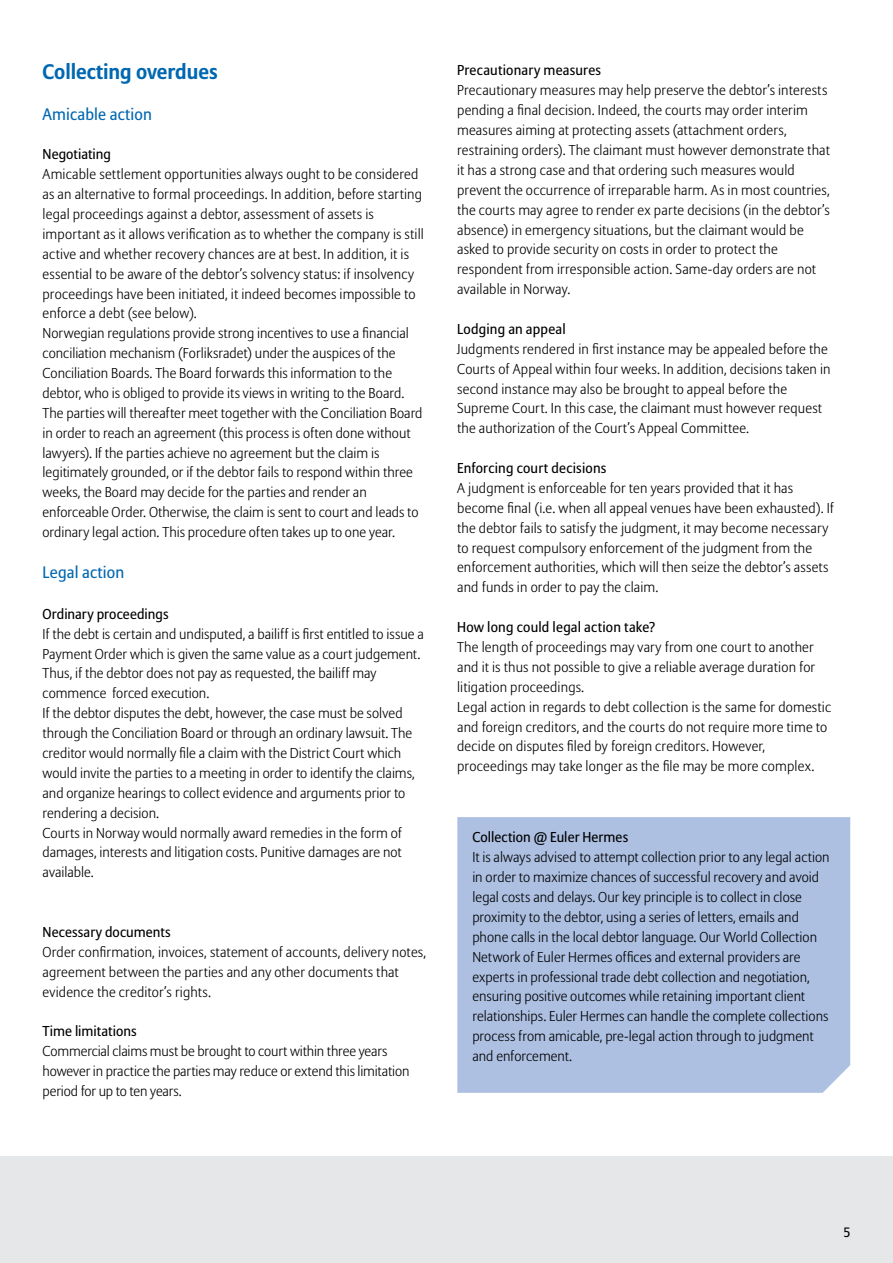
<style>
.page{position:relative;width:893px;height:1263px;background:#fff}
.page>*{position:absolute;margin:0;border:0;box-sizing:border-box;transform-origin:0 0}
.t1{font:700 21px "Allianz Sans";letter-spacing:-.005em;color:#0067b1}
.t2{font:16.5px "Allianz Sans";letter-spacing:.01em;color:#0067b1}
.t3{font:300 14.25px/20px "Allianz Sans";letter-spacing:.005em;color:#000}
.t4{font:14.25px "Allianz Sans";letter-spacing:.01em;color:#000}
.t5{font:13.5px "Allianz Sans";color:#000}
</style>
<div class="page">
<div style="left:0;top:1156px;width:893px;height:107px;background:#e6e7e8"></div>
<div style="left:457px;top:817px;width:393px;height:276px;background:#adc0e2"></div>
<h1 class="t1" style="left:43px;top:58px;width:177px">Collecting overdues</h1>
<p class="t2" style="left:43px;top:104px;width:111px">Amicable action</p>
<p class="t4" style="left:43px;top:146px;width:70px">Negotiating</p>
<p class="t3" style="left:43px;top:165px;width:383px">Amicable settlement opportunities always ought to be considered as an alternative to formal proceedings. In addition, before starting legal proceedings against a debtor, assessment of assets is important as it allows verification as to whether the company is still active and whether recovery chances are at best. In addition, it is essential to be aware of the debtor’s solvency status: if insolvency proceedings have been initiated, it indeed becomes impossible to enforce a debt (see below).<br>Norwegian regulations provide strong incentives to use a financial conciliation mechanism (Forliksradet) under the auspices of the Conciliation Boards. The Board forwards this information to the debtor, who is obliged to provide its views in writing to the Board.<br>The parties will thereafter meet together with the Conciliation Board in order to reach an agreement (this process is often done without lawyers). If the parties achieve no agreement but the claim is legitimately grounded, or if the debtor fails to respond within three weeks, the Board may decide for the parties and render an enforceable Order. Otherwise, the claim is sent to court and leads to ordinary legal action. This procedure often takes up to one year.</p>
<p class="t2" style="left:43px;top:562px;width:83px">Legal action</p>
<p class="t4" style="left:43px;top:605px;width:128px">Ordinary proceedings</p>
<p class="t3" style="left:43px;top:624px;width:383px">If the debt is certain and undisputed, a bailiff is first entitled to issue a Payment Order which is given the same value as a court judgement.<br>Thus, if the debtor does not pay as requested, the bailiff may commence forced execution.<br>If the debtor disputes the debt, however, the case must be solved through the Conciliation Board or through an ordinary lawsuit. The creditor would normally file a claim with the District Court which would invite the parties to a meeting in order to identify the claims, and organize hearings to collect evidence and arguments prior to rendering a decision.<br>Courts in Norway would normally award remedies in the form of damages, interests and litigation costs. Punitive damages are not available.</p>
<p class="t4" style="left:43px;top:923px;width:130px">Necessary documents</p>
<p class="t3" style="left:43px;top:942px;width:385px">Order confirmation, invoices, statement of accounts, delivery notes, agreement between the parties and any other documents that evidence the creditor’s rights.</p>
<p class="t4" style="left:43px;top:1023px;width:96px">Time limitations</p>
<p class="t3" style="left:43px;top:1042px;width:369px">Commercial claims must be brought to court within three years however in practice the parties may reduce or extend this limitation period for up to ten years.</p>
<p class="t4" style="left:457px;top:62px;width:146px">Precautionary measures</p>
<p class="t3" style="left:457px;top:81px;width:374px">Precautionary measures may help preserve the debtor’s interests pending a final decision. Indeed, the courts may order interim measures aiming at protecting assets (attachment orders, restraining orders). The claimant must however demonstrate that it has a strong case and that ordering such measures would prevent the occurrence of irreparable harm. As in most countries, the courts may agree to render ex parte decisions (in the debtor’s absence) in emergency situations, but the claimant would be asked to provide security on costs in order to protect the respondent from irresponsible action. Same-day orders are not available in Norway.</p>
<p class="t4" style="left:457px;top:320px;width:110px">Lodging an appeal</p>
<p class="t3" style="left:457px;top:339px;width:375px">Judgments rendered in first instance may be appealed before the Courts of Appeal within four weeks. In addition, decisions taken in second instance may also be brought to appeal before the Supreme Court. In this case, the claimant must however request the authorization of the Court’s Appeal Committee.</p>
<p class="t4" style="left:457px;top:459px;width:151px">Enforcing court decisions</p>
<p class="t3" style="left:457px;top:479px;width:378px">A judgment is enforceable for ten years provided that it has become final (i.e. when all appeal venues have been exhausted). If the debtor fails to satisfy the judgment, it may become necessary to request compulsory enforcement of the judgment from the enforcement authorities, which will then seize the debtor’s assets and funds in order to pay the claim.</p>
<p class="t4" style="left:457px;top:618px;width:200px">How long could legal action take?</p>
<p class="t3" style="left:457px;top:638px;width:376px">The length of proceedings may vary from one court to another and it is thus not possible to give a reliable average duration for litigation proceedings.<br>Legal action in regards to debt collection is the same for domestic and foreign creditors, and the courts do not require more time to decide on disputes filed by foreign creditors. However, proceedings may take longer as the file may be more complex.</p>
<p class="t4" style="left:472px;top:829px;width:157px">Collection @ Euler Hermes</p>
<p class="t3" style="left:472px;top:848px;width:359px">It is always advised to attempt collection prior to any legal action in order to maximize chances of successful recovery and avoid legal costs and delays. Our key principle is to collect in close proximity to the debtor, using a series of letters, emails and phone calls in the local debtor language. Our World Collection Network of Euler Hermes offices and external providers are experts in professional trade debt collection and negotiation, ensuring positive outcomes while retaining important client relationships. Euler Hermes can handle the complete collections process from amicable, pre-legal action through to judgment and enforcement.</p>
<p class="t5" style="left:843px;top:1224px;width:9px">5</p>
</div>
